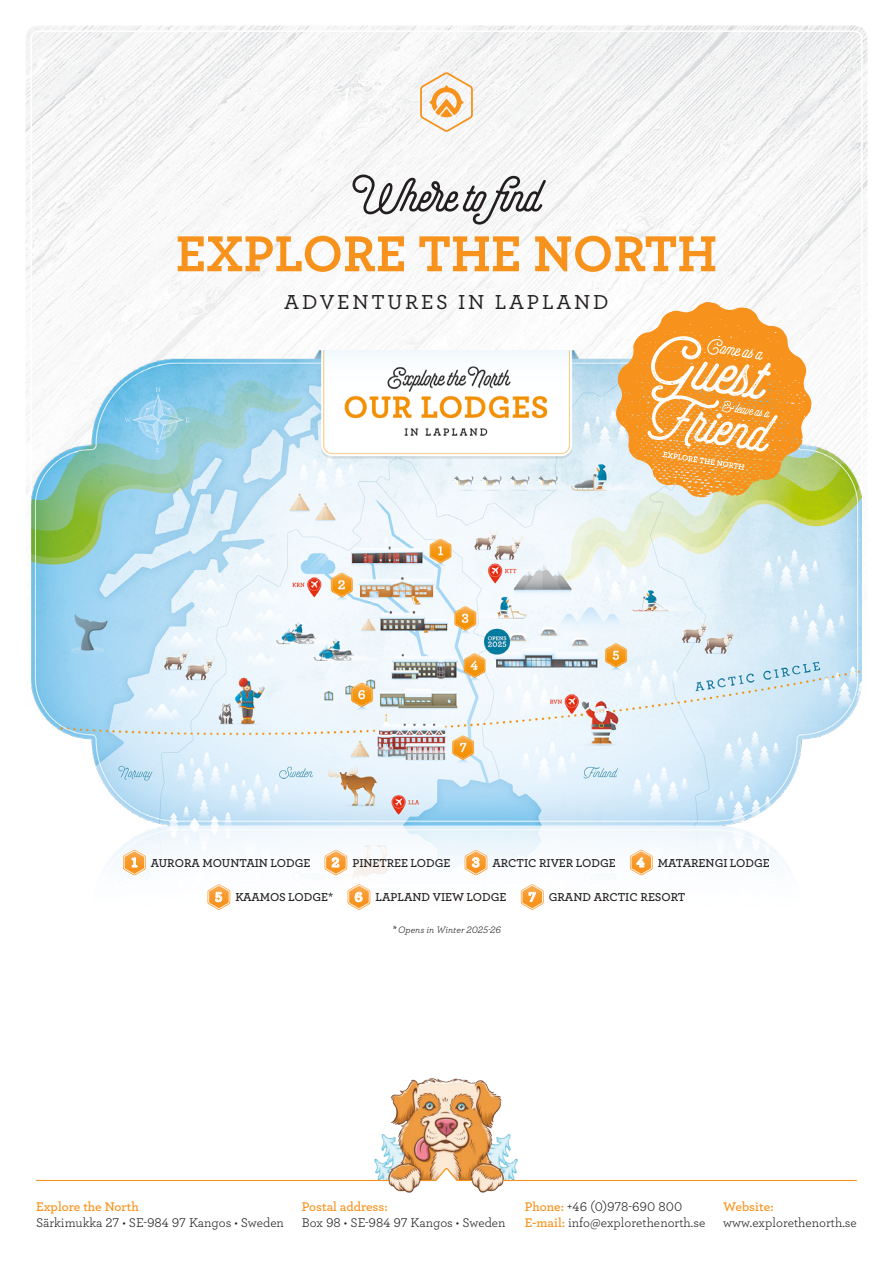
<style>
.page{position:relative;width:893px;height:1263px;background:#fff}
.page>*{position:absolute;margin:0;border:0;box-sizing:border-box;transform-origin:0 0}
.t1{font:700 53.1px "Archer";color:#f7931d}
.t2{font:900 50.85px "Selfie";color:#231f20}
.t3{font:500 21.15px "Archer";letter-spacing:.13em;color:#231f20}
.t4{font:700 13.95px "Archer";color:#fff}
.t5{font:13.2px "Archer";color:#231f20}
.t6{font:600 13.2px "Archer";color:#f7931d}
.t7{font:600 12px "Archer";color:#231f20}
.t8{font:italic 9.75px "Archer";color:#231f20}
.s1{font-weight:500;font-size:10.5px}
.s2{font-weight:600;color:#f7931d}
</style>
<div class="page">
<img style="left:26px;top:26px;width:841px;height:468px">
<img style="left:374px;top:1078px;width:144px;height:115px">
<svg style="left:36px;top:1168px;width:821px;height:14px"></svg>
<svg style="left:420px;top:72px;width:53px;height:60px"></svg>
<img style="left:32px;top:350px;width:829px;height:554px">
<svg style="left:208px;top:884px;width:22px;height:26px"></svg>
<svg style="left:348px;top:884px;width:22px;height:26px"></svg>
<svg style="left:521px;top:884px;width:23px;height:26px"></svg>
<svg style="left:123px;top:850px;width:23px;height:25px"></svg>
<svg style="left:325px;top:850px;width:22px;height:25px"></svg>
<svg style="left:465px;top:850px;width:22px;height:25px"></svg>
<svg style="left:630px;top:850px;width:23px;height:25px"></svg>
<svg style="left:616px;top:302px;width:196px;height:195px"></svg>
<p class="t2" style="left:353px;top:164px;width:189px">Where to find</p>
<p class="t1" style="left:176px;top:212px;width:543px">EXPLORE THE NORTH</p>
<p class="t3" style="left:284px;top:287px;width:326px">ADVENTURES IN LAPLAND</p>
<p class="t4" style="left:131px;top:851px;width:8px">1</p>
<p class="t7" style="left:151px;top:853px;width:161px">AURORA MOUNTAIN LODGE</p>
<p class="t4" style="left:331px;top:851px;width:10px">2</p>
<p class="t7" style="left:352px;top:853px;width:100px">PINETREE LODGE</p>
<p class="t4" style="left:472px;top:851px;width:9px">3</p>
<p class="t7" style="left:492px;top:853px;width:125px">ARCTIC RIVER LODGE</p>
<p class="t4" style="left:636px;top:851px;width:10px">4</p>
<p class="t7" style="left:658px;top:853px;width:114px">MATARENGI LODGE</p>
<p class="t4" style="left:215px;top:886px;width:9px">5</p>
<p class="t7" style="left:235px;top:888px;width:99px">KAAMOS LODGE*</p>
<p class="t4" style="left:354px;top:886px;width:10px">6</p>
<p class="t7" style="left:375px;top:888px;width:133px">LAPLAND VIEW LODGE</p>
<p class="t4" style="left:529px;top:886px;width:9px">7</p>
<p class="t7" style="left:549px;top:888px;width:138px">GRAND ARCTIC RESORT</p>
<p class="t8" style="left:392px;top:923px;width:110px"><span class="s1">*</span> Opens in Winter 2025-26</p>
<p class="t6" style="left:36px;top:1197px;width:104px">Explore the North</p>
<p class="t5" style="left:36px;top:1213px;width:249px">Särkimukka 27 • SE-984 97 Kangos • Sweden</p>
<p class="t6" style="left:302px;top:1197px;width:87px">Postal address:</p>
<p class="t5" style="left:302px;top:1213px;width:205px">Box 98 • SE-984 97 Kangos • Sweden</p>
<p class="t5" style="left:525px;top:1197px;width:159px"><span class="s2">Phone:</span> +46 (0)978-690 800</p>
<p class="t5" style="left:525px;top:1213px;width:182px"><span class="s2">E-mail:</span> info@explorethenorth.se</p>
<p class="t6" style="left:723px;top:1197px;width:52px">Website:</p>
<p class="t5" style="left:723px;top:1213px;width:135px">www.explorethenorth.se</p>
</div>
